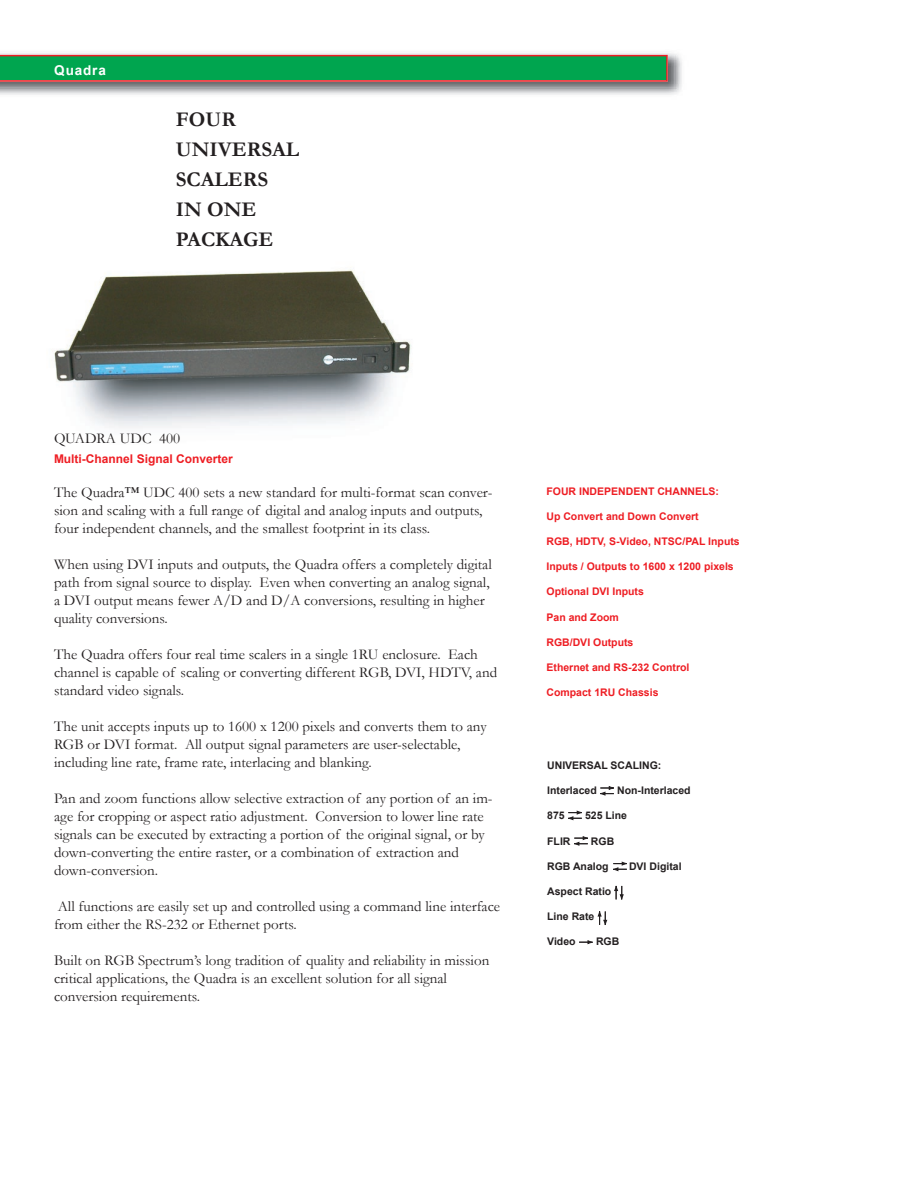
<style>
.page{position:relative;width:918px;height:1188px;background:#fff}
.page>*{position:absolute;margin:0;border:0;box-sizing:border-box;transform-origin:0 0}
.t1{font:700 21px "Garamond";color:#231f20}
.t2{font:15px/18px "Garamond";color:#231f20}
.t3{font:700 13.5px "Arial";letter-spacing:.06em;color:#fff}
.t4{font:700 12px "Arial";color:#ee1d23}
.t5{font:700 10.5px "Arial";color:#ee1d23}
.t6{font:700 10.5px "Arial";color:#231f20}
</style>
<div class="page">
<img style="left:54px;top:269px;width:357px;height:159px">
<img style="left:0;top:53px;width:682px;height:42px">
<svg style="left:0;top:55px;width:668px;height:27px"></svg>
<svg style="left:600px;top:786px;width:14px;height:9px"></svg>
<svg style="left:574px;top:836px;width:14px;height:9px"></svg>
<svg style="left:613px;top:862px;width:14px;height:9px"></svg>
<svg style="left:568px;top:811px;width:14px;height:9px"></svg>
<svg style="left:614px;top:886px;width:9px;height:14px"></svg>
<svg style="left:598px;top:911px;width:9px;height:14px"></svg>
<svg style="left:579px;top:940px;width:14px;height:4px"></svg>
<p class="t3" style="left:54px;top:61px;width:53px">Quadra</p>
<p class="t1" style="left:176px;top:105px;width:62px">FOUR</p>
<p class="t1" style="left:176px;top:135px;width:125px">UNIVERSAL</p>
<p class="t1" style="left:176px;top:165px;width:94px">SCALERS</p>
<p class="t1" style="left:176px;top:195px;width:82px">IN ONE</p>
<p class="t1" style="left:176px;top:225px;width:99px">PACKAGE</p>
<p class="t2" style="left:54px;top:429px;width:128px">QUADRA UDC 400</p>
<p class="t4" style="left:54px;top:451px;width:180px">Multi-Channel Signal Converter</p>
<p class="t2" style="left:54px;top:483px;width:440px">The Quadra™ UDC 400 sets a new standard for multi-format scan conver&shy;sion and scaling with a full range of digital and analog inputs and outputs, four independent channels, and the smallest footprint in its class.</p>
<p class="t2" style="left:54px;top:555px;width:439px">When using DVI inputs and outputs, the Quadra offers a completely digital</p>
<p class="t2" style="left:54px;top:573px;width:437px">path from signal source to display. Even when converting an analog signal,</p>
<p class="t2" style="left:54px;top:591px;width:432px">a DVI output means fewer A/D and D/A conversions, resulting in higher</p>
<p class="t2" style="left:54px;top:609px;width:115px">quality conversions.</p>
<p class="t2" style="left:54px;top:645px;width:425px">The Quadra offers four real time scalers in a single 1RU enclosure. Each</p>
<p class="t2" style="left:54px;top:663px;width:445px">channel is capable of scaling or converting different RGB, DVI, HDTV, and standard video signals.</p>
<p class="t2" style="left:54px;top:717px;width:434px">The unit accepts inputs up to 1600 x 1200 pixels and converts them to any</p>
<p class="t2" style="left:54px;top:735px;width:408px">RGB or DVI format. All output signal parameters are user-selectable,</p>
<p class="t2" style="left:54px;top:753px;width:319px">including line rate, frame rate, interlacing and blanking.</p>
<p class="t2" style="left:54px;top:789px;width:440px">Pan and zoom functions allow selective extraction of any portion of an im&shy;age for cropping or aspect ratio adjustment. Conversion to lower line rate</p>
<p class="t2" style="left:54px;top:825px;width:432px">signals can be executed by extracting a portion of the original signal, or by</p>
<p class="t2" style="left:54px;top:843px;width:407px">down-converting the entire raster, or a combination of extraction and</p>
<p class="t2" style="left:54px;top:861px;width:106px">down-conversion.</p>
<p class="t2" style="left:58px;top:897px;width:444px">All functions are easily set up and controlled using a command line interface</p>
<p class="t2" style="left:54px;top:915px;width:244px">from either the RS-232 or Ethernet ports.</p>
<p class="t2" style="left:54px;top:951px;width:437px">Built on RGB Spectrum’s long tradition of quality and reliability in mission</p>
<p class="t2" style="left:54px;top:969px;width:395px">critical applications, the Quadra is an excellent solution for all signal</p>
<p class="t2" style="left:54px;top:987px;width:147px">conversion requirements.</p>
<p class="t5" style="left:546px;top:484px;width:174px">FOUR INDEPENDENT CHANNELS:</p>
<p class="t5" style="left:546px;top:509px;width:154px">Up Convert and Down Convert</p>
<p class="t5" style="left:546px;top:534px;width:195px">RGB, HDTV, S-Video, NTSC/PAL Inputs</p>
<p class="t5" style="left:546px;top:560px;width:189px">Inputs / Outputs to 1600 x 1200 pixels</p>
<p class="t5" style="left:546px;top:585px;width:99px">Optional DVI Inputs</p>
<p class="t5" style="left:546px;top:610px;width:74px">Pan and Zoom</p>
<p class="t5" style="left:546px;top:635px;width:88px">RGB/DVI Outputs</p>
<p class="t5" style="left:546px;top:660px;width:144px">Ethernet and RS-232 Control</p>
<p class="t5" style="left:546px;top:686px;width:114px">Compact 1RU Chassis</p>
<p class="t6" style="left:547px;top:758px;width:116px">UNIVERSAL SCALING:</p>
<p class="t6" style="left:547px;top:784px;width:51px">Interlaced</p>
<p class="t6" style="left:617px;top:784px;width:75px">Non-Interlaced</p>
<p class="t6" style="left:547px;top:809px;width:19px">875</p>
<p class="t6" style="left:585px;top:809px;width:44px">525 Line</p>
<p class="t6" style="left:547px;top:834px;width:25px">FLIR</p>
<p class="t6" style="left:591px;top:834px;width:25px">RGB</p>
<p class="t6" style="left:547px;top:859px;width:63px">RGB Analog</p>
<p class="t6" style="left:629px;top:859px;width:54px">DVI Digital</p>
<p class="t6" style="left:547px;top:884px;width:66px">Aspect Ratio</p>
<p class="t6" style="left:547px;top:910px;width:49px">Line Rate</p>
<p class="t6" style="left:547px;top:935px;width:30px">Video</p>
<p class="t6" style="left:596px;top:935px;width:25px">RGB</p>
</div>
